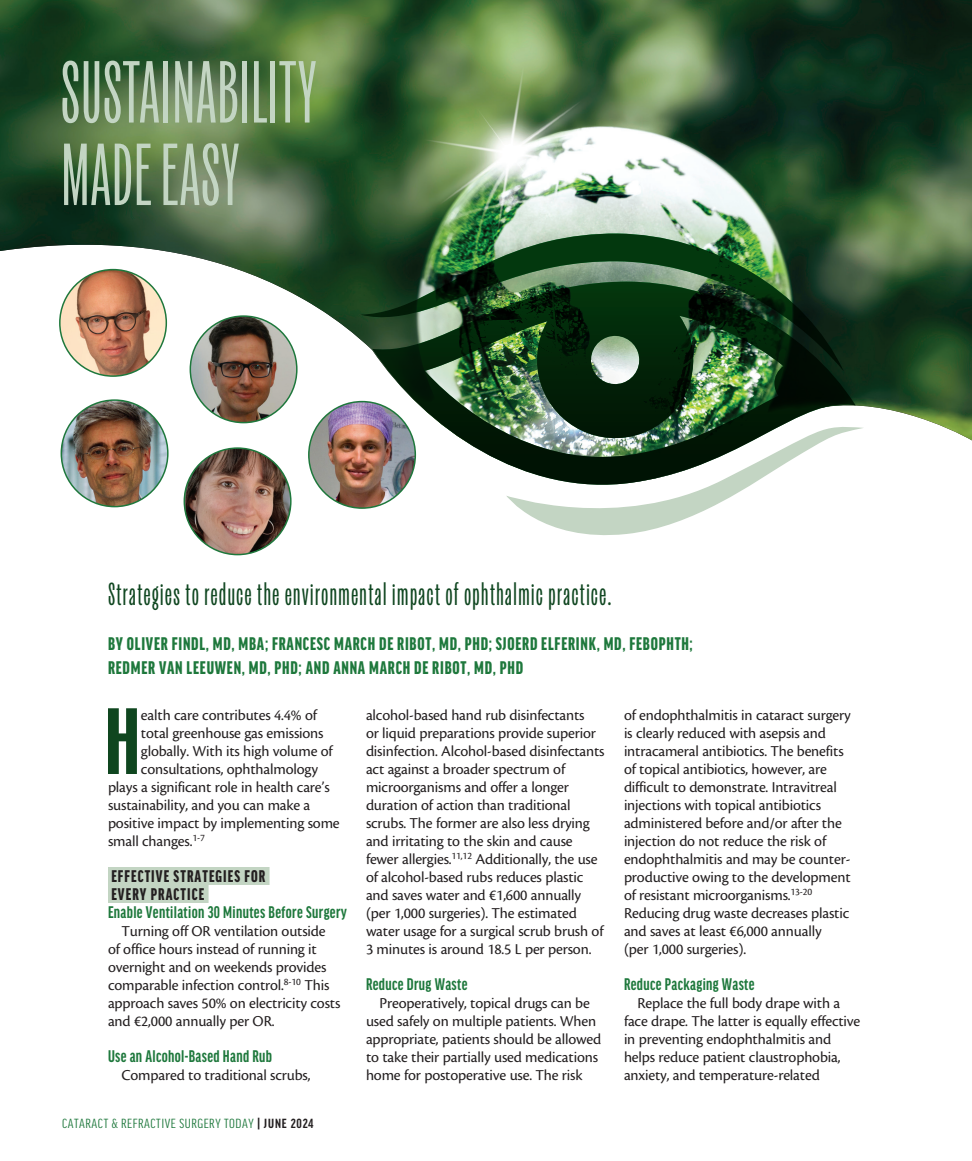
<style>
.page{position:relative;width:972px;height:1161px;background:#fff}
.page>*{position:absolute;margin:0;border:0;box-sizing:border-box;transform-origin:0 0}
.body_first{font:700 extra-condensed 88.2px "Kensington";color:#0f461f}
.t1{font:extra-condensed 82.5px/82.5px "Kensington";color:#c3d5c3}
.deck{font:extra-condensed 30px "Kensington";letter-spacing:.03em;color:#0f4620}
.author{font:900 extra-condensed 19.5px/24px "Good Headline Pro";letter-spacing:.04em;color:#1e783c}
.subhead_2{font:700 extra-condensed 18px "Good Headline Pro";letter-spacing:.02em;color:#1e783c}
.subhead{font:900 extra-condensed 18px/18px "Good Headline Pro";letter-spacing:.06em;color:#231f20}
.body{font:15.75px/18px "Cronos Pro";letter-spacing:-.01em;color:#231f20}
.body_first-2{font:15.75px "Cronos Pro";letter-spacing:-.01em;color:#231f20}
.t2{font:extra-condensed 14.1px "Good Headline Pro";letter-spacing:.035em;color:#1e783c;scale:1.11 1}
.s1{font-weight:700;color:#231f20}
</style>
<div class="page">
<div style="left:108px;top:867px;width:162px;height:18px;background:#c3d5c3"></div>
<div style="left:108px;top:885px;width:101px;height:18px;background:#c3d5c3"></div>
<img style="left:0;top:0;width:972px;height:486px">
<img style="left:60px;top:270px;width:106px;height:106px;border-radius:53px">
<div style="left:59px;top:269px;width:108px;height:108px;border:2px solid #1e783c;border-radius:50%"></div>
<img style="left:360px;top:233px;width:496px;height:253px">
<svg style="left:506px;top:425px;width:358px;height:110px"></svg>
<img style="left:190px;top:316px;width:107px;height:107px;border-radius:53px">
<div style="left:190px;top:315px;width:108px;height:108px;border:2px solid #1e783c;border-radius:50%"></div>
<img style="left:61px;top:400px;width:107px;height:107px;border-radius:53px">
<div style="left:61px;top:399px;width:108px;height:108px;border:2px solid #1e783c;border-radius:50%"></div>
<img style="left:185px;top:448px;width:105px;height:107px">
<div style="left:184px;top:447px;width:108px;height:108px;border:2px solid #1e783c;border-radius:50%"></div>
<img style="left:309px;top:402px;width:106px;height:106px;border-radius:53px">
<div style="left:308px;top:401px;width:108px;height:108px;border:2px solid #1e783c;border-radius:50%"></div>
<p class="t1" style="left:61px;top:45px;width:258px">SUSTAINABILITY<br>MADE EASY</p>
<p class="deck" style="left:108px;top:572px;width:505px">Strategies to reduce the environmental impact of ophthalmic practice.</p>
<p class="author" style="left:108px;top:632px;width:586px">BY OLIVER FINDL, MD, MBA; FRANCESC MARCH DE RIBOT, MD, PHD; SJOERD ELFERINK, MD, FEBOPHTH;<br>REDMER VAN LEEUWEN, MD, PHD; AND ANNA MARCH DE RIBOT, MD, PHD</p>
<p class="body_first" style="left:105px;top:677px;width:37px">H</p>
<p class="body_first-2" style="left:141px;top:706px;width:177px">ealth care contributes 4.4% of</p>
<p class="body_first-2" style="left:141px;top:724px;width:184px">total greenhouse gas emissions</p>
<p class="body_first-2" style="left:141px;top:742px;width:193px">globally. With its high volume of</p>
<p class="body_first-2" style="left:141px;top:760px;width:179px">consultations, ophthalmology</p>
<p class="body_first-2" style="left:108px;top:778px;width:223px">plays a significant role in health care’s</p>
<p class="body_first-2" style="left:108px;top:796px;width:204px">sustainability, and you can make a</p>
<p class="body_first-2" style="left:108px;top:814px;width:233px">positive impact by implementing some</p>
<p class="body_first-2" style="left:108px;top:832px;width:98px">small changes.<sup>1-7</sup></p>
<p class="subhead" style="left:111px;top:867px;width:155px">EFFECTIVE STRATEGIES FOR<br>EVERY PRACTICE</p>
<p class="subhead_2" style="left:108px;top:903px;width:241px">Enable Ventilation 30 Minutes Before Surgery</p>
<p class="body" style="left:108px;top:922px;width:234px;text-indent:14px">Turning off OR ventilation outside of office hours instead of running it overnight and on weekends provides comparable infection control.<sup>8-10</sup> This approach saves 50% on electricity costs and €2,000 annually per OR.</p>
<p class="subhead_2" style="left:108px;top:1047px;width:166px">Use an Alcohol-Based Hand Rub</p>
<p class="body" style="left:122px;top:1066px;width:191px">Compared to traditional scrubs,</p>
<p class="t2" style="left:62px;top:1117px;width:228px">CATARACT &amp; REFRACTIVE SURGERY TODAY <span class="s1">| JUNE 2024</span></p>
<p class="body" style="left:366px;top:706px;width:240px">alcohol-based hand rub disinfectants<br>or liquid preparations provide superior disinfection. Alcohol-based disinfectants act against a broader spectrum of microorganisms and offer a longer duration of action than traditional scrubs. The former are also less drying and irritating to the skin and cause fewer allergies.<sup>11,12</sup> Additionally, the use of alcohol-based rubs reduces plastic and saves water and €1,600 annually (per 1,000 surgeries). The estimated water usage for a surgical scrub brush of 3 minutes is around 18.5 L per person.</p>
<p class="subhead_2" style="left:366px;top:975px;width:103px">Reduce Drug Waste</p>
<p class="body" style="left:366px;top:994px;width:237px;text-indent:14px">Preoperatively, topical drugs can be used safely on multiple patients. When appropriate, patients should be allowed to take their partially used medications home for postoperative use. The risk</p>
<p class="body" style="left:624px;top:706px;width:228px">of endophthalmitis in cataract surgery is clearly reduced with asepsis and intracameral antibiotics. The benefits of topical antibiotics, however, are difficult to demonstrate. Intravitreal injections with topical antibiotics administered before and/or after the injection do not reduce the risk of endophthalmitis and may be counter&shy;productive owing to the development of resistant microorganisms.<sup>13-20<br></sup>Reducing drug waste decreases plastic and saves at least €6,000 annually<br>(per 1,000 surgeries).</p>
<p class="subhead_2" style="left:624px;top:975px;width:132px">Reduce Packaging Waste</p>
<p class="body" style="left:624px;top:994px;width:238px;text-indent:14px">Replace the full body drape with a face drape. The latter is equally effective in preventing endophthalmitis and helps reduce patient claustrophobia, anxiety, and temperature-related</p>
</div>
